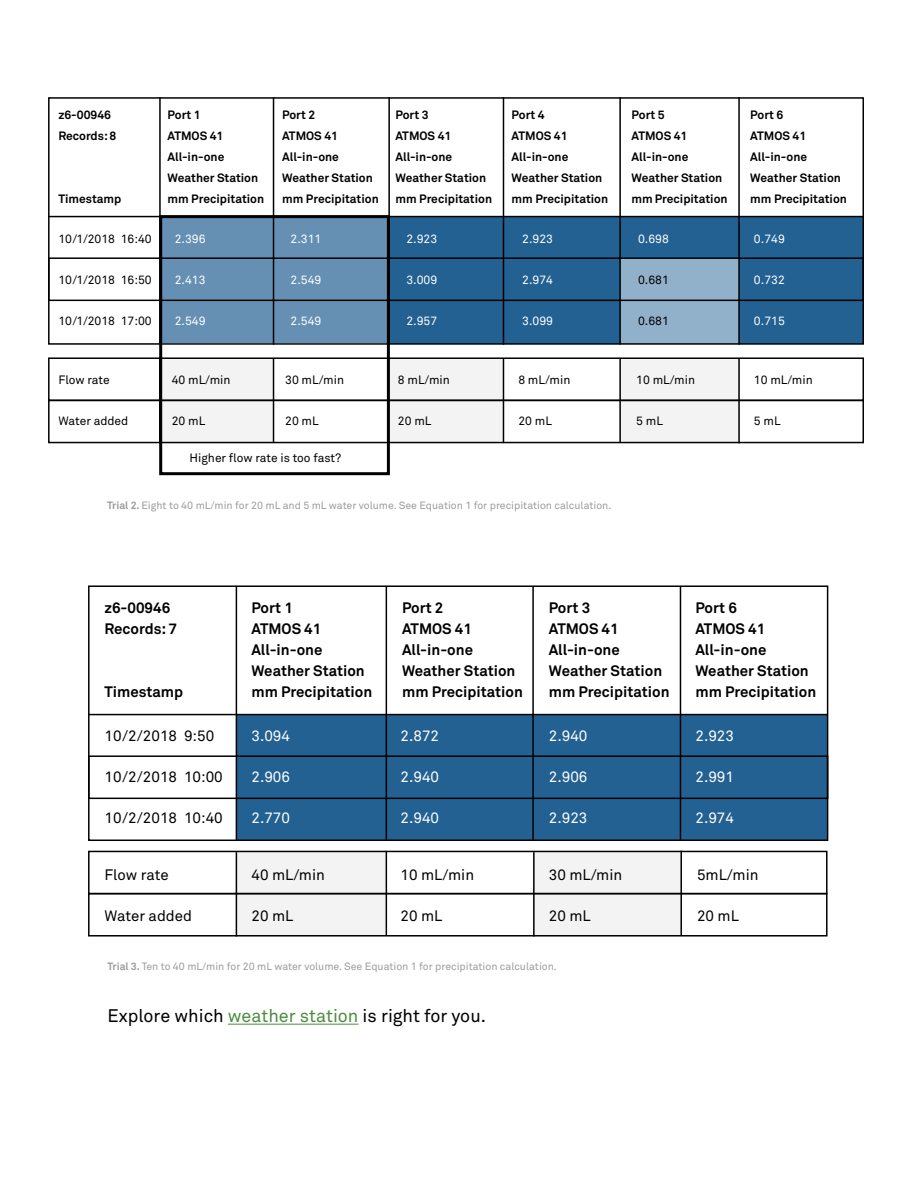
<style>
.page{position:relative;width:918px;height:1188px;background:#fff}
.page>*{position:absolute;margin:0;border:0;box-sizing:border-box;transform-origin:0 0}
.t1{font:18px "Akkurat Pro";color:#000}
.t2{font:700 15px/21px "Akkurat Pro";color:#000}
.t3{font:15px "Akkurat Pro";color:#000}
.t4{font:15px "Akkurat Pro";color:#fff}
.t5{font:700 12px/21px "Akkurat Pro";color:#000}
.t6{font:12px "Akkurat Pro";color:#000}
.t7{font:12px "Akkurat Pro";color:#fff}
.t8{font:10.5px "Akkurat Pro";color:#999c9e}
.s1{font-weight:700}
.s2{color:#4d8d40}
</style>
<div class="page">
<div style="left:621px;top:358px;width:117px;height:84px;background:#f3f3f3"></div>
<div style="left:389px;top:359px;width:114px;height:84px;background:#f3f3f3"></div>
<div style="left:161px;top:358px;width:112px;height:84px;background:#f3f3f3"></div>
<div style="left:389px;top:217px;width:474px;height:127px;background:#236192"></div>
<div style="left:620px;top:258px;width:119px;height:86px;background:#91b0c9"></div>
<div style="left:161px;top:217px;width:227px;height:126px;background:#6590b3"></div>
<div style="left:48px;top:97px;width:816px;height:248px;border:2px solid #000"></div>
<div style="left:48px;top:257px;width:816px;height:44px;border:2px solid #000"></div>
<hr style="left:48px;top:216px;width:815px;height:1px;background:#000">
<hr style="left:159px;top:97px;width:2px;height:248px;background:#000">
<hr style="left:273px;top:97px;width:1px;height:248px;background:#000">
<hr style="left:388px;top:97px;width:2px;height:248px;background:#000">
<hr style="left:503px;top:97px;width:1px;height:248px;background:#000">
<hr style="left:619px;top:97px;width:2px;height:248px;background:#000">
<hr style="left:738px;top:97px;width:2px;height:248px;background:#000">
<div style="left:48px;top:400px;width:816px;height:43px;border:2px solid #000"></div>
<div style="left:48px;top:357px;width:816px;height:44px;border:2px solid #000"></div>
<hr style="left:273px;top:359px;width:1px;height:84px;background:#000">
<hr style="left:503px;top:359px;width:1px;height:84px;background:#000">
<hr style="left:619px;top:359px;width:2px;height:83px;background:#000">
<hr style="left:738px;top:359px;width:2px;height:84px;background:#000">
<div style="left:159px;top:215px;width:231px;height:260px;border:3px solid #000"></div>
<div style="left:236px;top:852px;width:150px;height:84px;background:#f3f3f3"></div>
<div style="left:534px;top:851px;width:147px;height:84px;background:#f3f3f3"></div>
<div style="left:237px;top:715px;width:591px;height:125px;background:#236192"></div>
<hr style="left:228px;top:1024px;width:131px;height:1px;background:#4d8d40">
<div style="left:88px;top:585px;width:740px;height:256px;border:2px solid #000"></div>
<div style="left:88px;top:755px;width:740px;height:44px;border:2px solid #000"></div>
<hr style="left:88px;top:714px;width:740px;height:1px;background:#000">
<hr style="left:236px;top:587px;width:1px;height:254px;background:#000">
<hr style="left:386px;top:587px;width:1px;height:254px;background:#000">
<hr style="left:532px;top:587px;width:2px;height:254px;background:#000">
<hr style="left:680px;top:587px;width:1px;height:254px;background:#000">
<div style="left:88px;top:893px;width:740px;height:44px;border:2px solid #000"></div>
<div style="left:88px;top:851px;width:740px;height:43px;border:2px solid #000"></div>
<hr style="left:236px;top:852px;width:1px;height:84px;background:#000">
<hr style="left:386px;top:851px;width:1px;height:84px;background:#000">
<hr style="left:533px;top:852px;width:2px;height:84px;background:#000">
<hr style="left:680px;top:851px;width:2px;height:84px;background:#000">
<p class="t5" style="left:58px;top:104px;width:60px">z6-00946<br>Records: 8</p>
<p class="t5" style="left:58px;top:188px;width:65px">Timestamp</p>
<p class="t6" style="left:58px;top:231px;width:95px">10/1/2018 16:40</p>
<p class="t6" style="left:58px;top:273px;width:95px">10/1/2018 16:50</p>
<p class="t6" style="left:58px;top:314px;width:95px">10/1/2018 17:00</p>
<p class="t5" style="left:168px;top:104px;width:98px">Port 1<br>ATMOS 41<br>All-in-one<br>Weather Station mm Precipitation</p>
<p class="t5" style="left:282px;top:104px;width:98px">Port 2<br>ATMOS 41<br>All-in-one<br>Weather Station mm Precipitation</p>
<p class="t5" style="left:395px;top:104px;width:98px">Port 3<br>ATMOS 41<br>All-in-one<br>Weather Station mm Precipitation</p>
<p class="t5" style="left:512px;top:104px;width:98px">Port 4<br>ATMOS 41<br>All-in-one<br>Weather Station mm Precipitation</p>
<p class="t5" style="left:632px;top:104px;width:98px">Port 5<br>ATMOS 41<br>All-in-one<br>Weather Station mm Precipitation</p>
<p class="t5" style="left:750px;top:104px;width:98px">Port 6<br>ATMOS 41<br>All-in-one<br>Weather Station mm Precipitation</p>
<p class="t7" style="left:175px;top:231px;width:32px">2.396</p>
<p class="t7" style="left:175px;top:273px;width:32px">2.413</p>
<p class="t7" style="left:175px;top:314px;width:32px">2.549</p>
<p class="t7" style="left:291px;top:232px;width:32px">2.311</p>
<p class="t7" style="left:291px;top:273px;width:32px">2.549</p>
<p class="t7" style="left:291px;top:314px;width:32px">2.549</p>
<p class="t7" style="left:406px;top:232px;width:32px">2.923</p>
<p class="t7" style="left:406px;top:273px;width:32px">3.009</p>
<p class="t7" style="left:406px;top:314px;width:32px">2.957</p>
<p class="t7" style="left:522px;top:232px;width:32px">2.923</p>
<p class="t7" style="left:522px;top:273px;width:32px">2.974</p>
<p class="t7" style="left:522px;top:314px;width:32px">3.099</p>
<p class="t7" style="left:638px;top:232px;width:32px">0.698</p>
<p class="t6" style="left:638px;top:273px;width:32px">0.681</p>
<p class="t6" style="left:638px;top:314px;width:32px">0.681</p>
<p class="t7" style="left:754px;top:232px;width:32px">0.749</p>
<p class="t7" style="left:754px;top:273px;width:32px">0.732</p>
<p class="t7" style="left:754px;top:314px;width:32px">0.715</p>
<p class="t6" style="left:58px;top:373px;width:53px">Flow rate</p>
<p class="t6" style="left:58px;top:414px;width:72px">Water added</p>
<p class="t6" style="left:172px;top:373px;width:60px">40 mL/min</p>
<p class="t6" style="left:172px;top:414px;width:35px">20 mL</p>
<p class="t6" style="left:190px;top:451px;width:153px">Higher flow rate is too fast?</p>
<p class="t6" style="left:285px;top:373px;width:60px">30 mL/min</p>
<p class="t6" style="left:285px;top:414px;width:35px">20 mL</p>
<p class="t6" style="left:398px;top:373px;width:53px">8 mL/min</p>
<p class="t6" style="left:398px;top:414px;width:35px">20 mL</p>
<p class="t6" style="left:518px;top:373px;width:53px">8 mL/min</p>
<p class="t6" style="left:518px;top:414px;width:35px">20 mL</p>
<p class="t6" style="left:636px;top:373px;width:60px">10 mL/min</p>
<p class="t6" style="left:636px;top:414px;width:28px">5 mL</p>
<p class="t6" style="left:754px;top:373px;width:60px">10 mL/min</p>
<p class="t6" style="left:754px;top:414px;width:28px">5 mL</p>
<p class="t8" style="left:107px;top:499px;width:506px"><span class="s1">Trial 2.</span> Eight to 40 mL/min for 20 mL and 5 mL water volume. See Equation 1 for precipitation calculation.</p>
<p class="t2" style="left:104px;top:597px;width:74px">z6-00946<br>Records: 7</p>
<p class="t2" style="left:104px;top:681px;width:80px">Timestamp</p>
<p class="t2" style="left:251px;top:597px;width:122px">Port 1<br>ATMOS 41<br>All-in-one<br>Weather Station mm Precipitation</p>
<p class="t2" style="left:402px;top:597px;width:122px">Port 2<br>ATMOS 41<br>All-in-one<br>Weather Station mm Precipitation</p>
<p class="t2" style="left:549px;top:597px;width:122px">Port 3<br>ATMOS 41<br>All-in-one<br>Weather Station mm Precipitation</p>
<p class="t2" style="left:695px;top:597px;width:122px">Port 6<br>ATMOS 41<br>All-in-one<br>Weather Station mm Precipitation</p>
<p class="t3" style="left:104px;top:727px;width:111px">10/2/2018 9:50</p>
<p class="t3" style="left:104px;top:768px;width:120px">10/2/2018 10:00</p>
<p class="t3" style="left:104px;top:809px;width:120px">10/2/2018 10:40</p>
<p class="t4" style="left:251px;top:727px;width:40px">3.094</p>
<p class="t4" style="left:251px;top:768px;width:40px">2.906</p>
<p class="t4" style="left:251px;top:809px;width:40px">2.770</p>
<p class="t4" style="left:401px;top:727px;width:40px">2.872</p>
<p class="t4" style="left:401px;top:768px;width:40px">2.940</p>
<p class="t4" style="left:401px;top:809px;width:40px">2.940</p>
<p class="t4" style="left:549px;top:727px;width:40px">2.940</p>
<p class="t4" style="left:549px;top:768px;width:40px">2.906</p>
<p class="t4" style="left:549px;top:809px;width:40px">2.923</p>
<p class="t4" style="left:695px;top:727px;width:40px">2.923</p>
<p class="t4" style="left:695px;top:768px;width:40px">2.991</p>
<p class="t4" style="left:695px;top:809px;width:40px">2.974</p>
<p class="t3" style="left:104px;top:866px;width:66px">Flow rate</p>
<p class="t3" style="left:104px;top:907px;width:89px">Water added</p>
<p class="t3" style="left:251px;top:866px;width:75px">40 mL/min</p>
<p class="t3" style="left:251px;top:907px;width:43px">20 mL</p>
<p class="t3" style="left:401px;top:866px;width:75px">10 mL/min</p>
<p class="t3" style="left:401px;top:907px;width:43px">20 mL</p>
<p class="t3" style="left:549px;top:866px;width:75px">30 mL/min</p>
<p class="t3" style="left:549px;top:907px;width:43px">20 mL</p>
<p class="t3" style="left:697px;top:866px;width:63px">5mL/min</p>
<p class="t3" style="left:697px;top:907px;width:43px">20 mL</p>
<p class="t8" style="left:107px;top:960px;width:451px"><span class="s1">Trial 3.</span> Ten to 40 mL/min for 20 mL water volume. See Equation 1 for precipitation calculation.</p>
<h1 class="t1" style="left:107px;top:1005px;width:380px">Explore which <span class="s2">weather station</span> is right for you.</h1>
</div>
